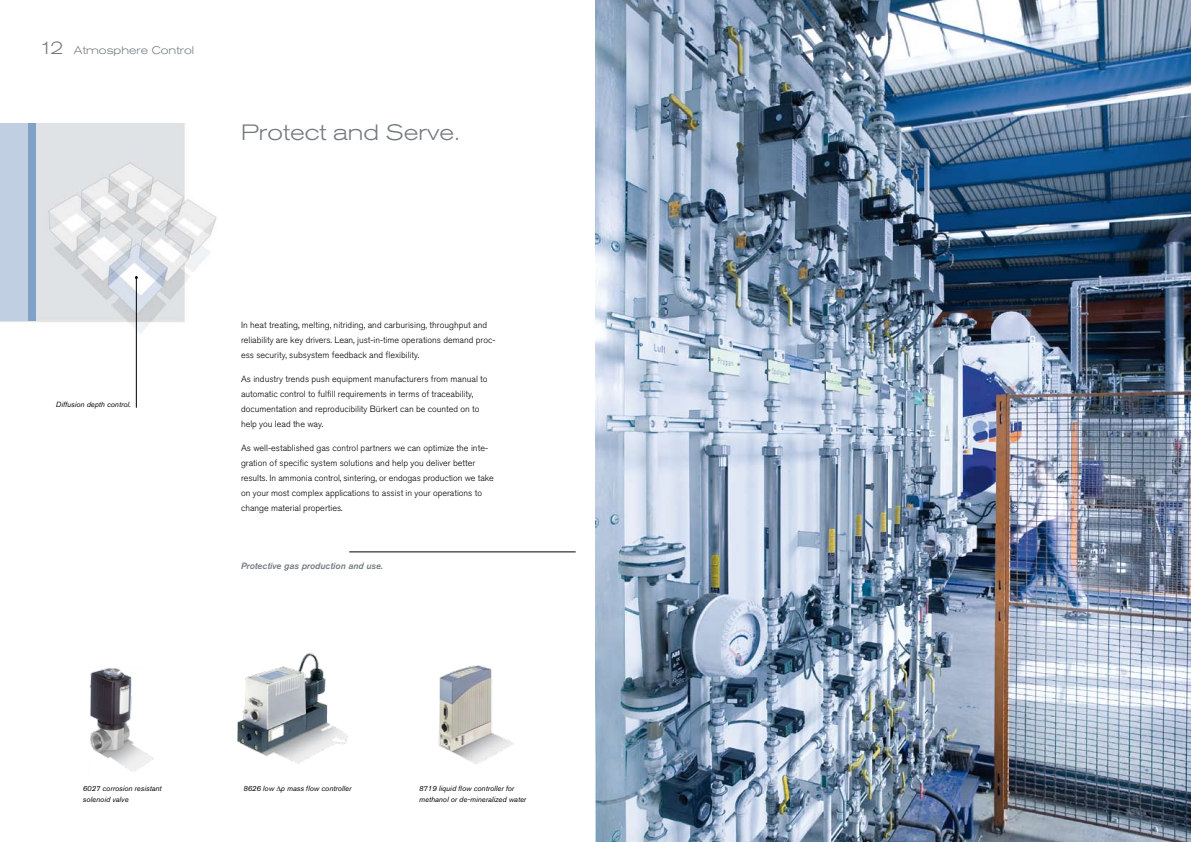
<style>
.page{position:relative;width:1191px;height:842px;background:#fff}
.page>*{position:absolute;margin:0;border:0;box-sizing:border-box;transform-origin:0 0}
.t1{font:300 expanded 22px "Akzidenz Grotesk BQ";color:#737a7f}
.t2{font:300 expanded 11px "Akzidenz Grotesk BQ";color:#737a7f}
.t3{font:300 9px/15px "Akzidenz Grotesk BQ";color:#000}
.t4{font:italic 9px "Akzidenz Grotesk BQ Med";letter-spacing:.005em;color:#737a7f}
.t5{font:italic 7.5px/10.5px "Akzidenz Grotesk BQ";color:#000}
.s1{font-size:18px}
</style>
<div class="page">
<img style="left:0;top:123px;width:217px;height:238px">
<div style="left:0;top:123px;width:28px;height:198px;background:#c1cfe3"></div>
<div style="left:28px;top:123px;width:7px;height:198px;background:#80a1c8"></div>
<hr style="left:136px;top:277px;width:1px;height:131px;background:#000">
<hr style="left:349px;top:552px;width:226px;height:1px;background:#000">
<img style="left:595px;top:0;width:596px;height:842px">
<img style="left:89px;top:668px;width:65px;height:104px">
<img style="left:237px;top:653px;width:111px;height:111px">
<img style="left:438px;top:665px;width:76px;height:100px">
<p class="t2" style="left:40px;top:43px;width:156px"><span class="s1">12</span> Atmosphere Control</p>
<h1 class="t1" style="left:241px;top:120px;width:221px">Protect and Serve.</h1>
<p class="t5" style="left:56px;top:399px;width:76px">Diffusion depth control.</p>
<p class="t3" style="left:241px;top:318px;width:256px">In heat treating, melting, nitriding, and carburising, throughput and reliability are key drivers. Lean, just-in-time operations demand proc&shy;ess security, subsystem feedback and flexibility.</p>
<p class="t3" style="left:241px;top:372px;width:248px">As industry trends push equipment manufacturers from manual to automatic control to fulfill requirements in terms of traceability, documentation and reproducibility Bürkert can be counted on to help you lead the way.</p>
<p class="t3" style="left:241px;top:440px;width:254px">As well-established gas control partners we can optimize the inte&shy;gration of specific system solutions and help you deliver better results. In ammonia control, sintering, or endogas production we take on your most complex applications to assist in your operations to change material properties.</p>
<p class="t4" style="left:241px;top:561px;width:144px">Protective gas production and use.</p>
<p class="t5" style="left:83px;top:783px;width:80px">6027 corrosion resistant solenoid valve</p>
<p class="t5" style="left:243px;top:783px;width:110px">8626 low ∆p mass flow controller</p>
<p class="t5" style="left:419px;top:783px;width:109px">8719 liquid flow controller for methanol or de-mineralized water</p>
</div>
